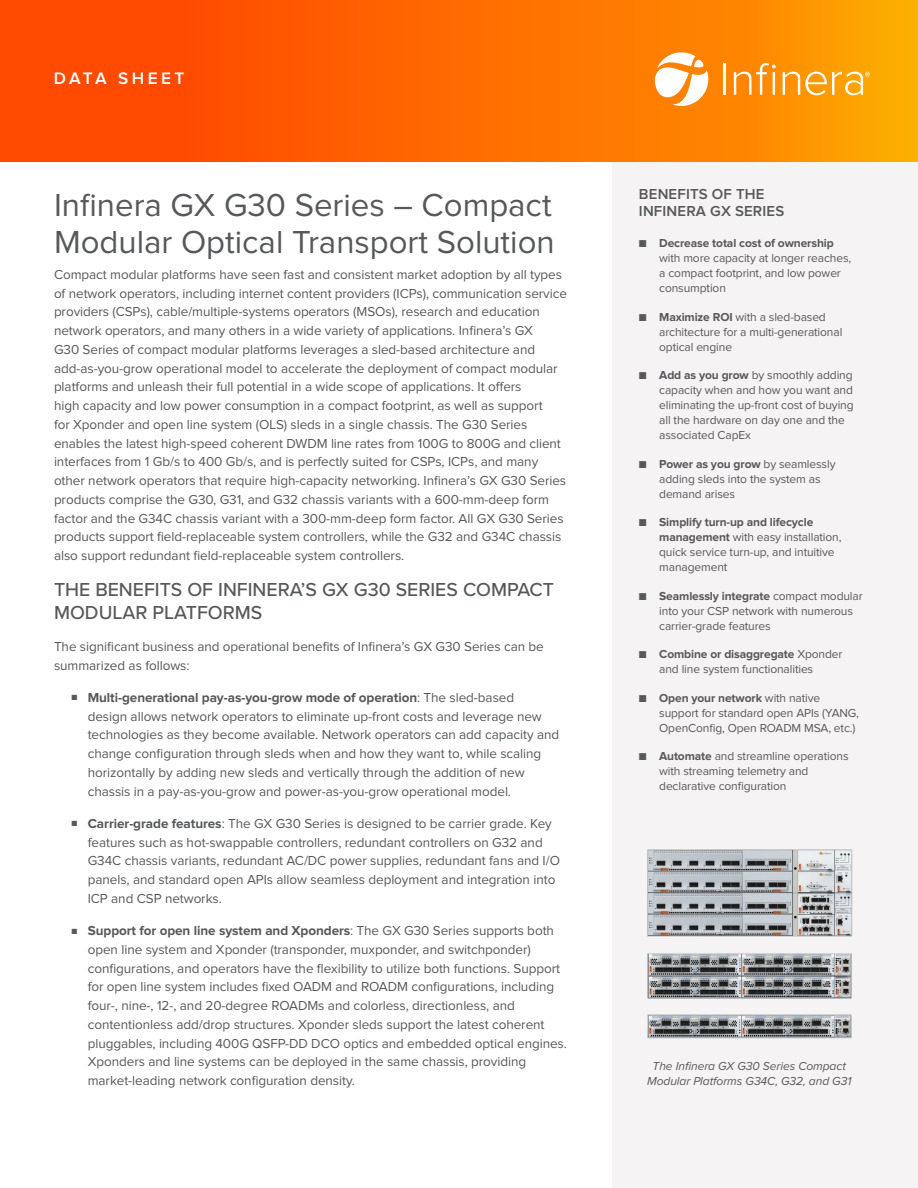
<style>
.page{position:relative;width:918px;height:1188px;background:#fff}
.page>*{position:absolute;margin:0;border:0;box-sizing:border-box;transform-origin:0 0}
.Document_H1{font:33px/37.5px "Proxima Nova";color:#57585a}
.Body{font:500 19.5px/22.5px "Proxima Nova";color:#57585a}
.t1{font:600 17.25px "Proxima Nova";letter-spacing:.2em;color:#fff}
.Right__Callout_Head{font:600 15px/16.5px "Proxima Nova";letter-spacing:.01em;color:#57585a}
.Body-2{font:13.5px/18.8px "Proxima Nova";letter-spacing:-.005em;color:#57585a}
.t2{font:12px/15px "Proxima Nova";letter-spacing:-.01em;color:#57585a}
.Notation{font:italic 12px/15px "Proxima Nova";letter-spacing:-.005em;color:#57585a;text-align:center}
.s1{font-family:"Proxima Nova Cond";font-weight:300;font-size:9px}
.s2{font-weight:700}
.s3{font-weight:300}
</style>
<div class="page">
<div style="left:612px;top:130px;width:306px;height:1058px;background:#f6f3f4"></div>
<img style="left:647px;top:849px;width:206px;height:190px">
<svg style="left:0;top:0;width:918px;height:162px;background:#fe6b00"></svg>
<svg style="left:652px;top:52px;width:56px;height:54px"></svg>
<hr style="left:724px;top:64px;width:2px;height:31px;background:#fff">
<svg style="left:734px;top:63px;width:42px;height:32px"></svg>
<svg style="left:783px;top:72px;width:87px;height:23px"></svg>
<p class="t1" style="left:54px;top:68px;width:132px">DATA SHEET</p>
<p class="Document_H1" style="left:54px;top:188px;width:502px">Infinera GX G30 Series – Compact<br>Modular Optical Transport Solution</p>
<p class="Body-2" style="left:54px;top:266px;width:515px">Compact modular platforms have seen fast and consistent market adoption by all types of network operators, including internet content providers (ICPs), communication service providers (CSPs), cable/multiple-systems operators (MSOs), research and education network operators, and many others in a wide variety of applications. Infinera’s GX<br>G30 Series of compact modular platforms leverages a sled-based architecture and add-as-you-grow operational model to accelerate the deployment of compact modular platforms and unleash their full potential in a wide scope of applications. It offers<br>high capacity and low power consumption in a compact footprint, as well as support<br>for Xponder and open line system (OLS) sleds in a single chassis. The G30 Series enables the latest high-speed coherent DWDM line rates from 100G to 800G and client interfaces from 1 Gb/s to 400 Gb/s, and is perfectly suited for CSPs, ICPs, and many other network operators that require high-capacity networking. Infinera’s GX G30 Series products comprise the G30, G31, and G32 chassis variants with a 600-mm-deep form factor and the G34C chassis variant with a 300-mm-deep form factor. All GX G30 Series products support field-replaceable system controllers, while the G32 and G34C chassis also support redundant field-replaceable system controllers.</p>
<p class="Body" style="left:54px;top:578px;width:502px">THE BENEFITS OF INFINERA’S GX G30 SERIES COMPACT<br>MODULAR PLATFORMS</p>
<p class="Body-2" style="left:54px;top:638px;width:491px">The significant business and operational benefits of Infinera’s GX G30 Series can be summarized as follows:</p>
<p class="Body-2" style="left:88px;top:689px;width:473px;text-indent:-16px"><span class="s1">■</span> <span class="s2">Multi-generational pay-as-you-grow mode of operation</span>: The sled-based<br>design allows network operators to eliminate up-front costs and leverage new technologies as they become available. Network operators can add capacity and change configuration through sleds when and how they want to, while scaling horizontally by adding new sleds and vertically through the addition of new chassis in a pay-as-you-grow and power-as-you-grow operational model.</p>
<p class="Body-2" style="left:88px;top:815px;width:474px;text-indent:-16px"><span class="s1">■</span> <span class="s2">Carrier-grade features</span>: The GX G30 Series is designed to be carrier grade. Key features such as hot-swappable controllers, redundant controllers on G32 and G34C chassis variants, redundant AC/DC power supplies, redundant fans and I/O panels, and standard open APIs allow seamless deployment and integration into ICP and CSP networks.</p>
<p class="Body-2" style="left:88px;top:922px;width:481px;text-indent:-16px"><span class="s1">■</span> <span class="s2">Support for open line system and Xponders</span>: The GX G30 Series supports both open line system and Xponder (transponder, muxponder, and switchponder) configurations, and operators have the flexibility to utilize both functions. Support for open line system includes fixed OADM and ROADM configurations, including four-, nine-, 12-, and 20-degree ROADMs and colorless, directionless, and contentionless add/drop structures. Xponder sleds support the latest coherent pluggables, including 400G QSFP-DD DCO optics and embedded optical engines.<br>Xponders and line systems can be deployed in the same chassis, providing market-leading network configuration density.</p>
<p class="Right__Callout_Head" style="left:639px;top:187px;width:147px">BENEFITS OF THE<br>INFINERA GX SERIES</p>
<p class="t2" style="left:659px;top:236px;width:194px;text-indent:-20px"><span class="s3">■</span> <span class="s2">Decrease total cost of ownership </span>with more capacity at longer reaches, a compact footprint, and low power consumption</p>
<p class="t2" style="left:659px;top:310px;width:185px;text-indent:-20px"><span class="s3">■</span> <span class="s2">Maximize ROI</span> with a sled-based architecture for a multi-generational optical engine</p>
<p class="t2" style="left:659px;top:368px;width:196px;text-indent:-20px"><span class="s3">■</span> <span class="s2">Add as you grow</span> by smoothly adding capacity when and how you want and eliminating the up-front cost of buying all the hardware on day one and the associated CapEx</p>
<p class="t2" style="left:659px;top:457px;width:178px;text-indent:-20px"><span class="s3">■</span> <span class="s2">Power as you grow</span> by seamlessly adding sleds into the system as demand arises</p>
<p class="t2" style="left:659px;top:515px;width:184px;text-indent:-20px"><span class="s3">■</span> <span class="s2">Simplify turn-up and lifecycle management</span> with easy installation, quick service turn-up, and intuitive management</p>
<p class="t2" style="left:659px;top:589px;width:205px;text-indent:-20px"><span class="s3">■</span> <span class="s2">Seamlessly integrate</span> compact modular into your CSP network with numerous carrier-grade features</p>
<p class="t2" style="left:659px;top:647px;width:185px;text-indent:-20px"><span class="s3">■</span> <span class="s2">Combine or disaggregate</span> Xponder and line system functionalities</p>
<p class="t2" style="left:659px;top:691px;width:201px;text-indent:-20px"><span class="s3">■</span> <span class="s2">Open your network</span> with native support for standard open APIs (YANG,<br>OpenConfig, Open ROADM MSA, etc.)</p>
<p class="t2" style="left:659px;top:749px;width:191px;text-indent:-20px"><span class="s3">■</span> <span class="s2">Automate</span> and streamline operations with streaming telemetry and declarative configuration</p>
<p class="Notation" style="left:647px;top:1059px;width:206px">The Infinera GX G30 Series Compact<br>Modular Platforms G34C, G32, and G31</p>
</div>
